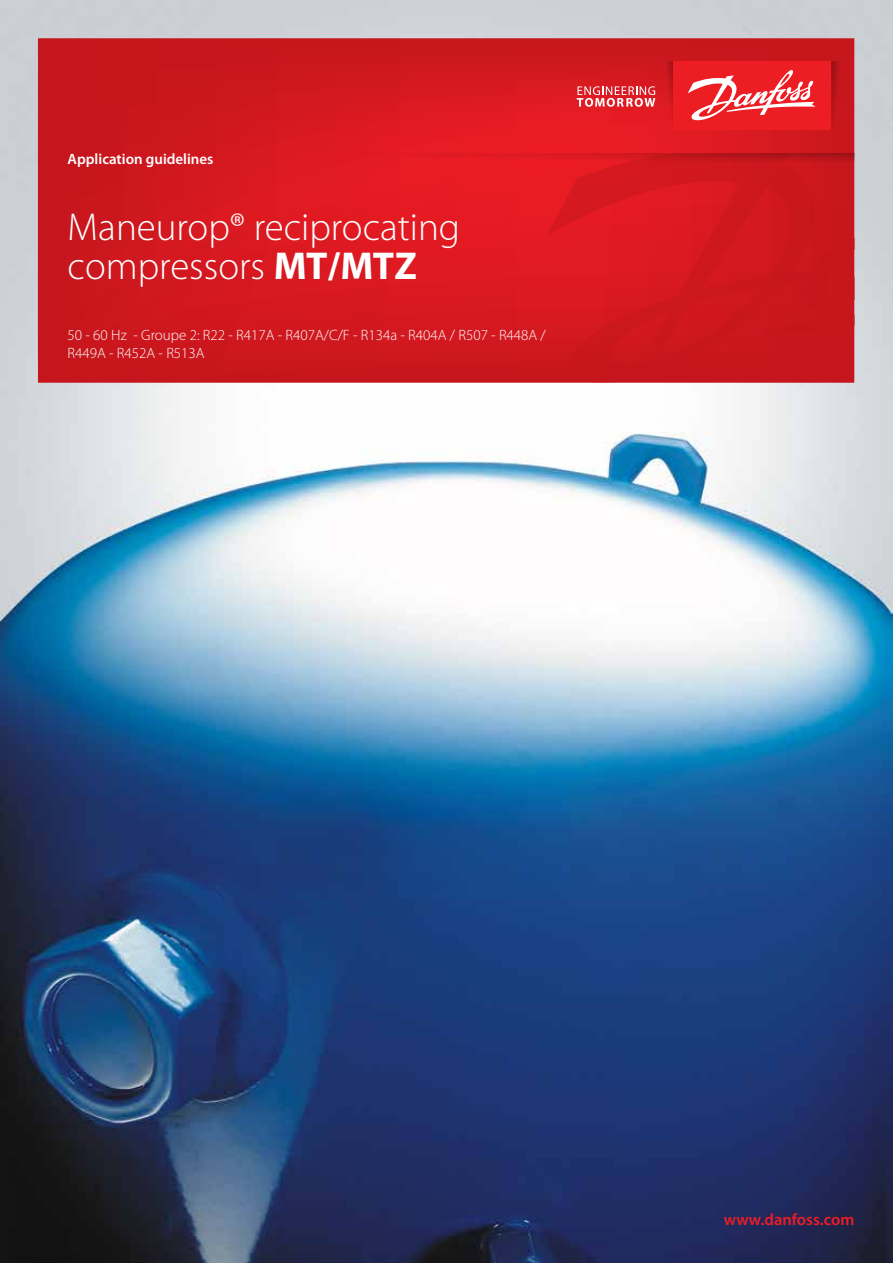
<style>
.page{position:relative;width:893px;height:1263px;background:#fff}
.page>*{position:absolute;margin:0;border:0;box-sizing:border-box;transform-origin:0 0}
.t1{font:300 39px/39px "Myriad Pro";color:#fff}
.t2{font:600 16.5px "Myriad Pro";color:#ed1d24}
.t3{font:300 15px/18px "Myriad Pro";color:#fff}
.t4{font:600 15px "Myriad Pro";color:#fff}
.s1{font-weight:700}
</style>
<div class="page">
<img style="left:0;top:0;width:893px;height:1263px">
<svg style="left:38px;top:38px;width:816px;height:345px;background:#d3181f"></svg>
<svg style="left:546px;top:166px;width:308px;height:217px;background:#d0181f"></svg>
<svg style="left:831px;top:61px;width:13px;height:69px"></svg>
<svg style="left:661px;top:61px;width:12px;height:69px"></svg>
<svg style="left:357px;top:153px;width:497px;height:13px;background:#d4181f"></svg>
<div style="left:673px;top:61px;width:158px;height:69px;background:#ed1d24"></div>
<svg style="left:577px;top:86px;width:78px;height:21px;background:#e8686d"></svg>
<svg style="left:687px;top:70px;width:129px;height:51px"></svg>
<p class="t4" style="left:68px;top:151px;width:147px">Application guidelines</p>
<h1 class="t1" style="left:68px;top:208px;width:394px">Maneurop® reciprocating compressors <span class="s1">MT/MTZ</span></h1>
<p class="t3" style="left:68px;top:326px;width:480px">50 - 60 Hz - Groupe 2: R22 - R417A - R407A/C/F - R134a - R404A / R507 - R448A /<br>R449A - R452A - R513A</p>
<p class="t2" style="left:724px;top:1210px;width:132px">www.danfoss.com</p>
</div>
